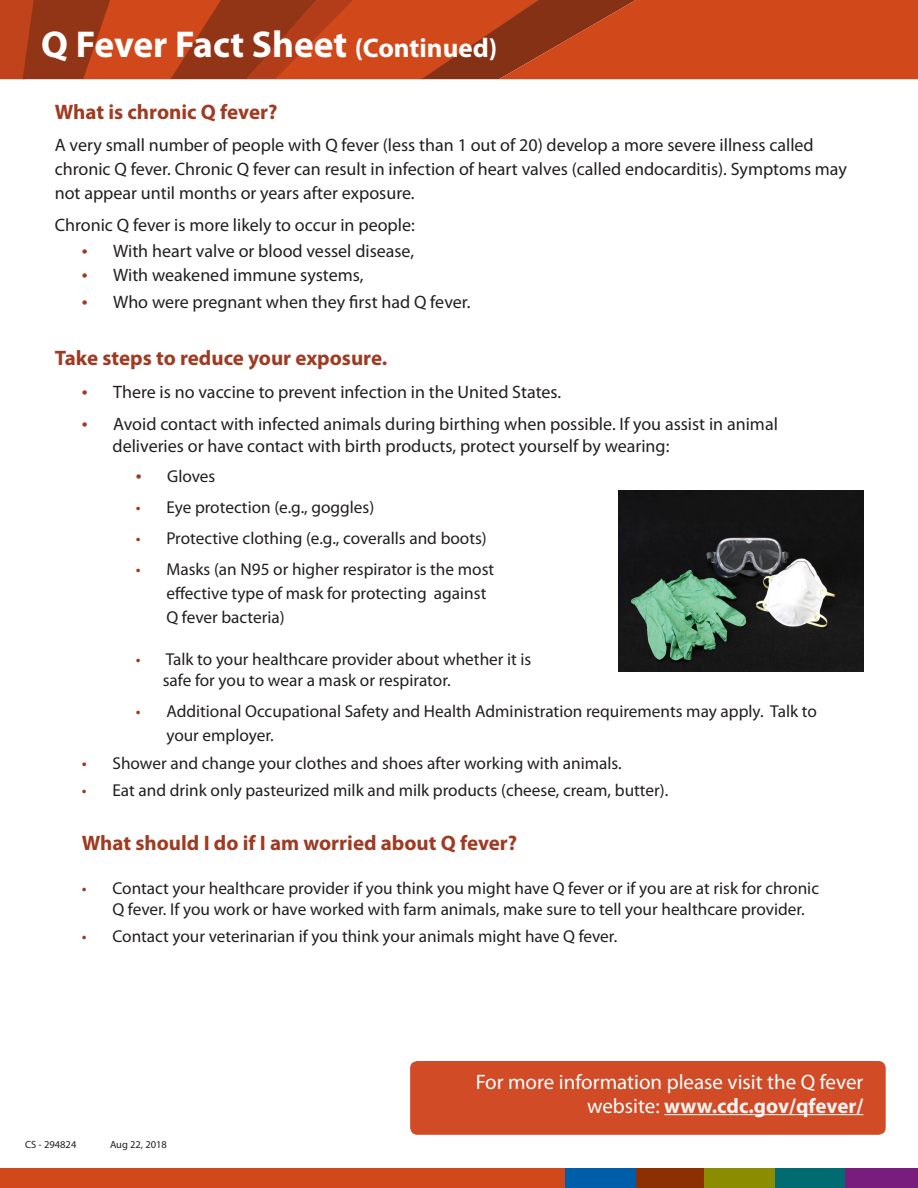
<style>
.page{position:relative;width:918px;height:1188px;background:#fff}
.page>*{position:absolute;margin:0;border:0;box-sizing:border-box;transform-origin:0 0}
.t1{font:700 37.5px "Myriad Pro";color:#fff}
.t2{font:700 21px "Myriad Pro";color:#9f3b22}
.t3{font:21px/24px "Myriad Pro";color:#fff;text-align:right}
.t4{font:18px/24px "Myriad Pro";color:#231f20}
.t5{font:17.25px/24px "Myriad Pro";color:#231f20}
.t6{font:10.5px "Myriad Pro";color:#231f20}
.s1{font-size:27px}
.s2{font-size:21px;color:#a03a22}
.s3{color:#a03a22}
.s4{font-size:18px;color:#a03a22}
.s5{font-weight:700;color:#f3f3f3}
</style>
<div class="page">
<svg style="left:0;top:0;width:918px;height:79px;background:#bd4219"></svg>
<div style="left:410px;top:1061px;width:476px;height:74px;background:#d14b27;border-radius:7px"></div>
<hr style="left:664px;top:1114px;width:199px;height:1px;background:#f3f3f3">
<div style="left:0;top:1168px;width:915px;height:20px;background:#d1481a"></div>
<div style="left:635px;top:1168px;width:70px;height:20px;background:#8c3003"></div>
<div style="left:704px;top:1168px;width:71px;height:20px;background:#8c8c00"></div>
<div style="left:775px;top:1168px;width:70px;height:20px;background:#006b70"></div>
<div style="left:845px;top:1168px;width:73px;height:20px;background:#781c7d"></div>
<div style="left:566px;top:1168px;width:70px;height:20px;background:#005daa"></div>
<img style="left:619px;top:491px;width:245px;height:180px">
<h1 class="t1" style="left:41px;top:24px;width:458px">Q Fever Fact Sheet <span class="s1">(Continued)</span></h1>
<p class="t2" style="left:55px;top:100px;width:224px">What is chronic Q fever?</p>
<p class="t4" style="left:55px;top:133px;width:794px">A very small number of people with Q fever (less than 1 out of 20) develop a more severe illness called chronic Q fever. Chronic Q fever can result in infection of heart valves (called endocarditis). Symptoms may not appear until months or years after exposure.</p>
<p class="t4" style="left:55px;top:213px;width:362px">Chronic Q fever is more likely to occur in people:</p>
<p class="t4" style="left:82px;top:239px;width:334px"><span class="s2">•</span> With heart valve or blood vessel disease,</p>
<p class="t4" style="left:82px;top:264px;width:283px"><span class="s2">•</span> With weakened immune systems,</p>
<p class="t4" style="left:82px;top:290px;width:390px"><span class="s2">•</span> Who were pregnant when they first had Q fever.</p>
<p class="t2" style="left:55px;top:346px;width:334px">Take steps to reduce your exposure.</p>
<p class="t4" style="left:82px;top:380px;width:481px"><span class="s2">•</span> There is no vaccine to prevent infection in the United States.</p>
<p class="t4" style="left:113px;top:414px;width:667px;line-height:21.6px;text-indent:-31px"><span class="s2">•</span> Avoid contact with infected animals during birthing when possible. If you assist in animal deliveries or have contact with birth products, protect yourself by wearing:</p>
<p class="t5" style="left:136px;top:465px;width:81px"><span class="s2">•</span> Gloves</p>
<p class="t5" style="left:136px;top:496px;width:240px"><span class="s3">•</span> Eye protection (e.g., goggles)</p>
<p class="t5" style="left:136px;top:526px;width:353px"><span class="s3">•</span> Protective clothing (e.g., coveralls and boots)</p>
<p class="t5" style="left:166px;top:557px;width:329px;text-indent:-31px"><span class="s3">•</span> Masks (an N95 or higher respirator is the most effective type of mask for protecting against<br>Q fever bacteria)</p>
<p class="t5" style="left:163px;top:649px;width:370px;line-height:20.7px;text-indent:-27px"><span class="s3">•</span> Talk to your healthcare provider about whether it is safe for you to wear a mask or respirator.</p>
<p class="t5" style="left:166px;top:699px;width:652px;text-indent:-31px"><span class="s3">•</span> Additional Occupational Safety and Health Administration requirements may apply. Talk to your employer.</p>
<p class="t5" style="left:82px;top:751px;width:541px"><span class="s4">•</span> Shower and change your clothes and shoes after working with animals.</p>
<p class="t5" style="left:82px;top:779px;width:588px"><span class="s3">•</span> Eat and drink only pasteurized milk and milk products (cheese, cream, butter).</p>
<p class="t2" style="left:82px;top:831px;width:437px">What should I do if I am worried about Q fever?</p>
<p class="t5" style="left:112px;top:878px;width:708px;line-height:20.7px;text-indent:-31px"><span class="s3">•</span> Contact your healthcare provider if you think you might have Q fever or if you are at risk for chronic<br>Q fever. If you work or have worked with farm animals, make sure to tell your healthcare provider.</p>
<p class="t5" style="left:82px;top:925px;width:537px"><span class="s3">•</span> Contact your veterinarian if you think your animals might have Q fever.</p>
<p class="t6" style="left:25px;top:1139px;width:53px">CS - 294824</p>
<p class="t6" style="left:110px;top:1139px;width:58px">Aug 22, 2018</p>
<p class="t3" style="left:476px;top:1070px;width:389px">For more information please visit the Q fever website: <span class="s5">www.cdc.gov/qfever/</span></p>
</div>
